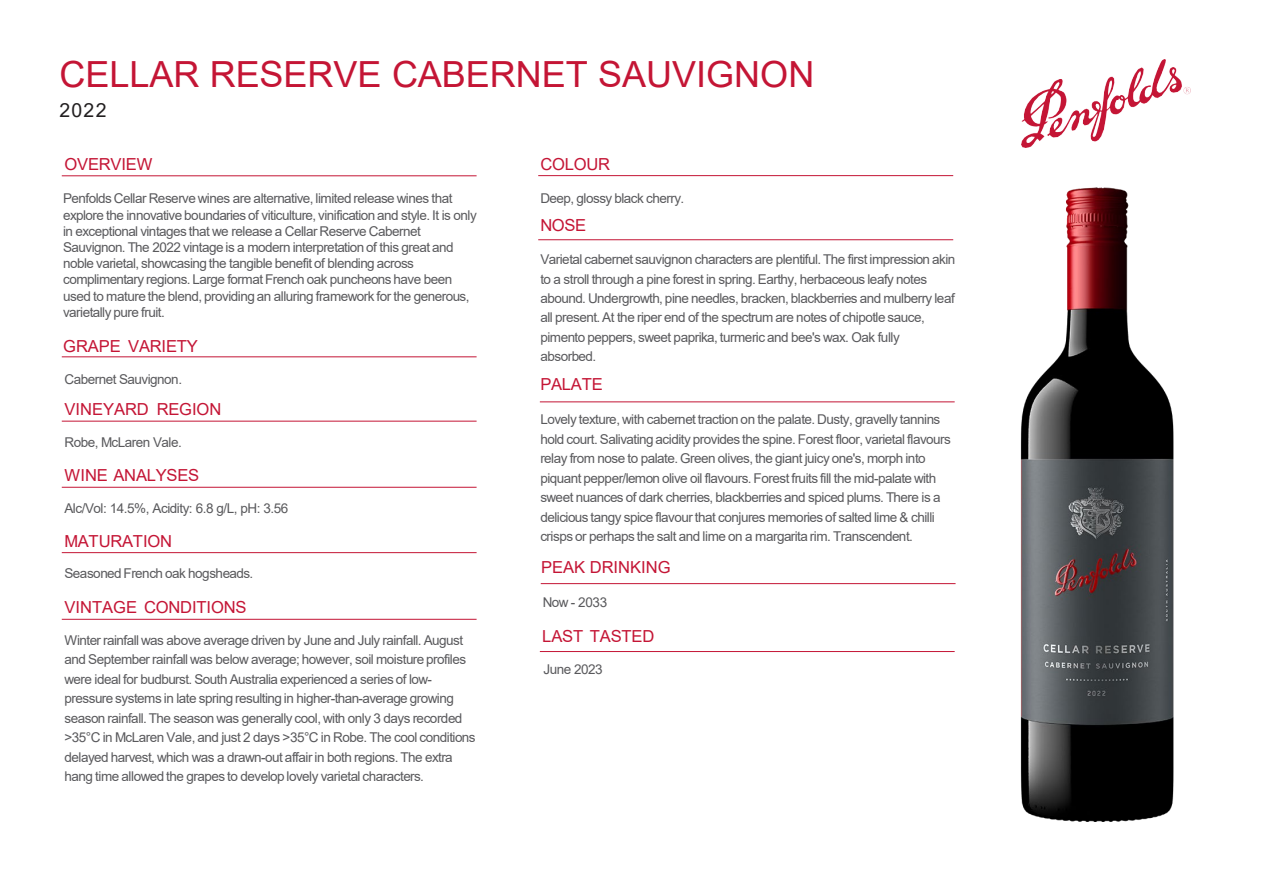
<style>
.page{position:relative;width:1264px;height:894px;background:#fff}
.page>*{position:absolute;margin:0;border:0;box-sizing:border-box;transform-origin:0 0}
.t1{font:36px "Arial";color:#c41535}
.t2{font:19.5px "Arial";color:#221f20}
.t3{font:16.5px "Arial";letter-spacing:-.005em;color:#c41535}
.t4{font:13.5px/19.5px "Arial";letter-spacing:-.035em;color:#59595c}
</style>
<div class="page">
<img style="left:1021px;top:60px;width:168px;height:87px">
<hr style="left:62px;top:175px;width:414px;height:1px;background:#c41535">
<hr style="left:62px;top:356px;width:414px;height:1px;background:#c41535">
<hr style="left:62px;top:421px;width:414px;height:1px;background:#c41535">
<hr style="left:62px;top:552px;width:414px;height:1px;background:#c41535">
<hr style="left:62px;top:487px;width:414px;height:1px;background:#c41535">
<hr style="left:538px;top:175px;width:415px;height:1px;background:#c41535">
<hr style="left:538px;top:239px;width:415px;height:1px;background:#c41535">
<hr style="left:539px;top:401px;width:415px;height:1px;background:#c41535">
<hr style="left:540px;top:583px;width:415px;height:1px;background:#c41535">
<hr style="left:539px;top:651px;width:415px;height:1px;background:#c41535">
<hr style="left:62px;top:619px;width:414px;height:1px;background:#c41535">
<img style="left:811px;top:187px;width:363px;height:634px">
<h1 class="t1" style="left:59px;top:50px;width:756px">CELLAR RESERVE CABERNET SAUVIGNON</h1>
<h1 class="t2" style="left:59px;top:97px;width:48px">2022</h1>
<p class="t3" style="left:64px;top:153px;width:89px">OVERVIEW</p>
<p class="t4" style="left:63px;top:190px;width:415px;line-height:16.2px">Penfolds Cellar Reserve wines are alternative, limited release wines that explore the innovative boundaries of viticulture, vinification and style. It is only in exceptional vintages that we release a Cellar Reserve Cabernet Sauvignon. The 2022 vintage is a modern interpretation of this great and noble varietal, showcasing the tangible benefit of blending across complimentary regions. Large format French oak puncheons have been used to mature the blend, providing an alluring framework for the generous, varietally pure fruit.</p>
<p class="t3" style="left:63px;top:335px;width:136px">GRAPE VARIETY</p>
<p class="t4" style="left:64px;top:369px;width:119px">Cabernet Sauvignon.</p>
<p class="t3" style="left:64px;top:398px;width:158px">VINEYARD REGION</p>
<p class="t4" style="left:64px;top:432px;width:119px">Robe, McLaren Vale.</p>
<p class="t3" style="left:64px;top:464px;width:136px">WINE ANALYSES</p>
<p class="t4" style="left:64px;top:498px;width:225px">Alc/Vol: 14.5%, Acidity: 6.8 g/L, pH: 3.56</p>
<p class="t3" style="left:64px;top:530px;width:109px">MATURATION</p>
<p class="t4" style="left:64px;top:563px;width:190px">Seasoned French oak hogsheads.</p>
<p class="t3" style="left:64px;top:595px;width:184px">VINTAGE CONDITIONS</p>
<p class="t4" style="left:64px;top:630px;width:412px">Winter rainfall was above average driven by June and July rainfall. August and September rainfall was below average; however, soil moisture profiles were ideal for budburst. South Australia experienced a series of low&shy;pressure systems in late spring resulting in higher-than-average growing season rainfall. The season was generally cool, with only 3 days recorded &gt;35°C in McLaren Vale, and just 2 days &gt;35°C in Robe. The cool conditions delayed harvest, which was a drawn-out affair in both regions. The extra hang time allowed the grapes to develop lovely varietal characters.</p>
<p class="t3" style="left:540px;top:153px;width:71px">COLOUR</p>
<p class="t4" style="left:540px;top:188px;width:145px">Deep, glossy black cherry.</p>
<p class="t3" style="left:540px;top:214px;width:47px">NOSE</p>
<p class="t4" style="left:540px;top:249px;width:416px">Varietal cabernet sauvignon characters are plentiful. The first impression akin to a stroll through a pine forest in spring. Earthy, herbaceous leafy notes abound. Undergrowth, pine needles, bracken, blackberries and mulberry leaf all present. At the riper end of the spectrum are notes of chipotle sauce, pimento peppers, sweet paprika, turmeric and bee's wax. Oak fully absorbed.</p>
<p class="t3" style="left:540px;top:373px;width:64px">PALATE</p>
<p class="t4" style="left:540px;top:409px;width:412px">Lovely texture, with cabernet traction on the palate. Dusty, gravelly tannins hold court. Salivating acidity provides the spine. Forest floor, varietal flavours relay from nose to palate. Green olives, the giant juicy one's, morph into piquant pepper/lemon olive oil flavours. Forest fruits fill the mid-palate with sweet nuances of dark cherries, blackberries and spiced plums. There is a delicious tangy spice flavour that conjures memories of salted lime &amp; chilli crisps or perhaps the salt and lime on a margarita rim. Transcendent.</p>
<p class="t3" style="left:541px;top:555px;width:131px">PEAK DRINKING</p>
<p class="t4" style="left:542px;top:592px;width:66px">Now - 2033</p>
<p class="t3" style="left:542px;top:624px;width:114px">LAST TASTED</p>
<p class="t4" style="left:543px;top:659px;width:60px">June 2023</p>
</div>
